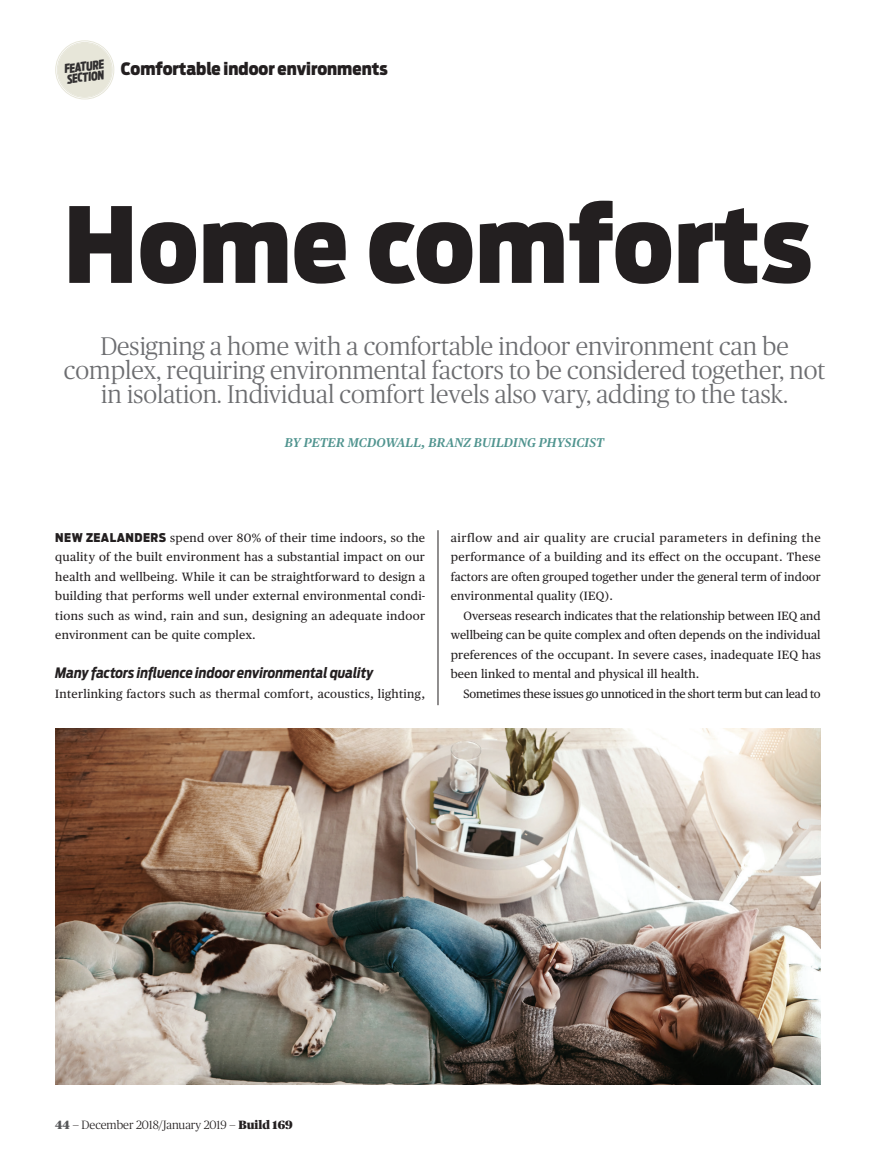
<style>
.page{position:relative;width:893px;height:1170px;background:#fff}
.page>*{position:absolute;margin:0;border:0;box-sizing:border-box;transform-origin:0 0}
.Features_-_HEADING{font:900 103.65px "Antenna Cond";letter-spacing:.01em;color:#231f20}
.Features_-_intro_ser{font:300 25.5px/24px "Publico Headline";color:#6c6d70;text-align:center}
.t1{font:900 17.1px "Antenna Cond";color:#231f20}
.Features_-_Subheadin{font:italic 700 14.25px "Antenna Cond";color:#231f20}
.Features_-_byline{font:italic 600 12.75px "Publico Text";letter-spacing:.01em;color:#50948f}
.t2{font:italic 900 12.15px "Antenna Extra Cond";color:#312f30}
.Features_-_para_FIRS{font:12px/19.5px "Publico Text";letter-spacing:.02em;color:#231f20;text-align:justify}
.Features_-_para_afte{font:12px/19.5px "Publico Text";letter-spacing:-.01em;color:#231f20;text-align:justify}
.t3{font:300 12px "Publico";color:#231f20}
.s1{font-family:"Antenna Cond";font-weight:900}
.s2{font-weight:900;color:#57585a}
.s3{font-weight:900}
</style>
<div class="page">
<div style="left:56px;top:42px;width:57px;height:56px;background:#e7e6d9;border-radius:50%"></div>
<div style="left:55px;top:40px;width:59px;height:59px;border:1px solid #e7e6d9;border-radius:50%"></div>
<div style="left:57px;top:42px;width:56px;height:56px;border:1px solid #e7e6d9;border-radius:50%"></div>
<hr style="left:438px;top:530px;width:1px;height:175px;background:#231f20">
<img style="left:55px;top:728px;width:766px;height:356px">
<p class="t2" style="left:63px;top:62px;width:41px;rotate:-8deg">FEATURE</p>
<h3 class="t1" style="left:121px;top:58px;width:269px">Comfortable indoor environments</h3>
<p class="t2" style="left:66px;top:72px;width:39px;rotate:-8deg">SECTION</p>
<p class="Features_-_HEADING" style="left:64px;top:182px;width:750px">Home comforts</p>
<p class="Features_-_intro_ser" style="left:64px;top:333px;width:763px">Designing a home with a comfortable indoor environment can be complex, requiring environmental factors to be considered together, not in isolation. Individual comfort levels also vary, adding to the task.</p>
<p class="Features_-_byline" style="left:285px;top:432px;width:321px">BY PETER MCDOWALL, BRANZ BUILDING PHYSICIST</p>
<p class="Features_-_para_FIRS" style="left:55px;top:527px;width:372px"><span class="s1">NEW ZEALANDERS</span> spend over 80% of their time indoors, so the quality of the built environment has a substantial impact on our health and wellbeing. While it can be straightforward to design a building that performs well under external environmental condi&shy;tions such as wind, rain and sun, designing an adequate indoor environment can be quite complex.</p>
<p class="Features_-_Subheadin" style="left:55px;top:664px;width:320px">Many factors influence indoor environmental quality</p>
<p class="Features_-_para_FIRS" style="left:55px;top:683px;width:371px">Interlinking factors such as thermal comfort, acoustics, lighting,</p>
<p class="Features_-_para_FIRS" style="left:451px;top:527px;width:372px">airflow and air quality are crucial parameters in defining the performance of a building and its effect on the occupant. These factors are often grouped together under the general term of indoor environmental quality (IEQ).</p>
<p class="Features_-_para_afte" style="left:451px;top:605px;width:372px;text-indent:13px">Overseas research indicates that the relationship between IEQ and wellbeing can be quite complex and often depends on the individual preferences of the occupant. In severe cases, inadequate IEQ has been linked to mental and physical ill health.</p>
<p class="Features_-_para_afte" style="left:463px;top:683px;width:359px">Sometimes these issues go unnoticed in the short term but can lead to</p>
<p class="t3" style="left:55px;top:1117px;width:239px"><span class="s2">44</span> — December 2018/January 2019 — <span class="s3">Build 169</span></p>
</div>
